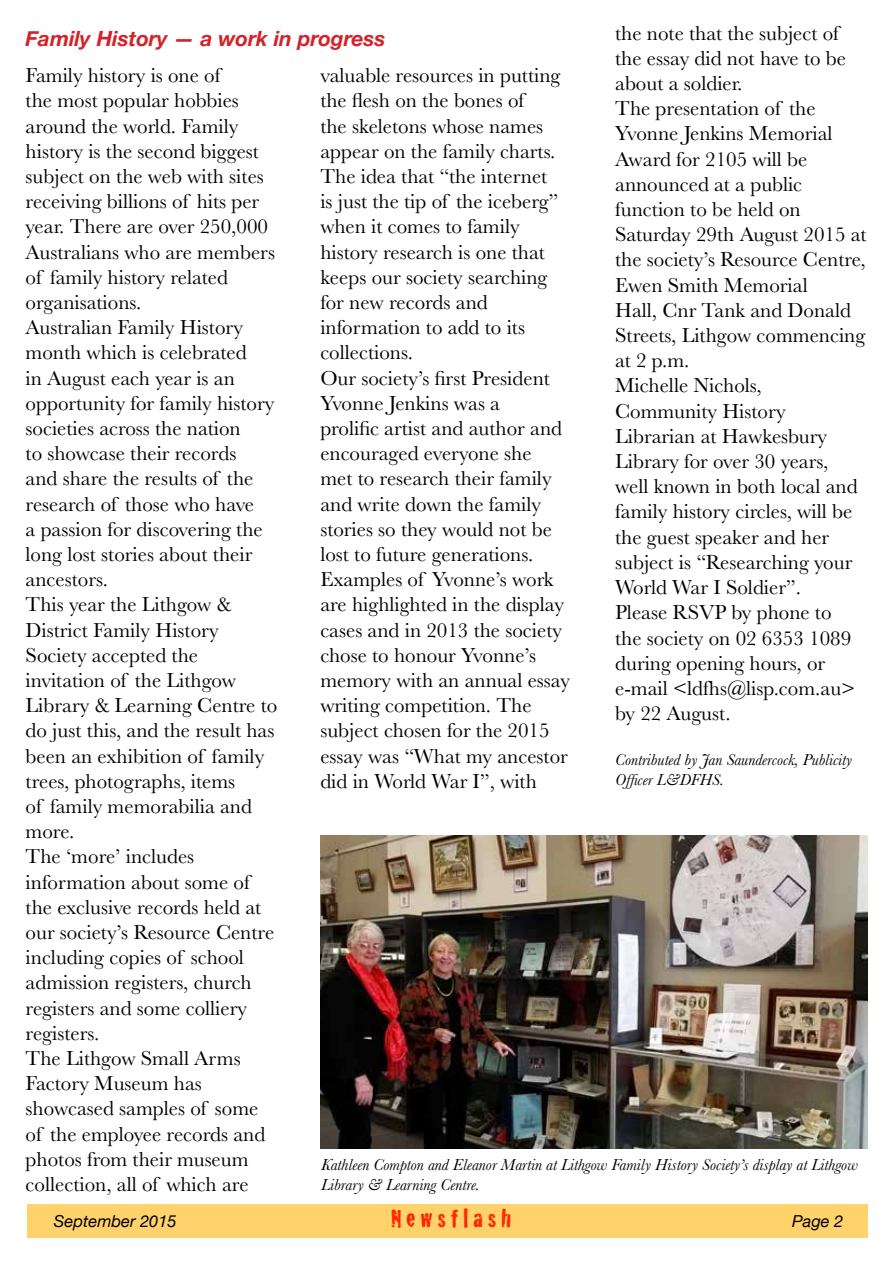
<style>
.page{position:relative;width:893px;height:1263px;background:#fff}
.page>*{position:absolute;margin:0;border:0;box-sizing:border-box;transform-origin:0 0}
.t1{font:27px "Cracked";color:#ff2600}
.t2{font:21px/25.2px "Baskerville";color:#000}
.t3{font:italic 700 21px "Helvetica Neue";color:#d2232a}
.t4{font:italic 16.5px/19.8px "Baskerville";color:#000}
.t5{font:italic 16.5px "Helvetica Neue";color:#000}
</style>
<div class="page">
<div style="left:27px;top:1204px;width:840px;height:33px;background:#ffd26c"></div>
<img style="left:320px;top:836px;width:547px;height:312px">
<p class="t2" style="left:615px;top:21px;width:253px">the note that the subject of the essay did not have to be about a soldier.<br>The presentation of the<br>Yvonne Jenkins Memorial<br>Award for 2105 will be announced at a public function to be held on<br>Saturday 29th August 2015 at the society’s Resource Centre,<br>Ewen Smith Memorial<br>Hall, Cnr Tank and Donald<br>Streets, Lithgow commencing at 2 p.m.<br>Michelle Nichols,<br>Community History<br>Librarian at Hawkesbury<br>Library for over 30 years, well known in both local and family history circles, will be the guest speaker and her subject is “Researching your<br>World War I Soldier”.<br>Please RSVP by phone to<br>the society on 02 6353 1089 during opening hours, or e-mail &lt;ldfhs@lisp.com.au&gt; by 22 August.</p>
<p class="t4" style="left:615px;top:750px;width:239px">Contributed by Jan Saundercock, Publicity<br>Officer L&amp;DFHS.</p>
<p class="t3" style="left:26px;top:22px;width:361px">Family History — a work in progress</p>
<p class="t2" style="left:26px;top:63px;width:253px">Family history is one of<br>the most popular hobbies around the world. Family history is the second biggest subject on the web with sites receiving billions of hits per year. There are over 250,000<br>Australians who are members of family history related organisations.<br>Australian Family History month which is celebrated<br>in August each year is an opportunity for family history societies across the nation<br>to showcase their records<br>and share the results of the research of those who have<br>a passion for discovering the long lost stories about their ancestors.<br>This year the Lithgow &amp;<br>District Family History<br>Society accepted the invitation of the Lithgow<br>Library &amp; Learning Centre to do just this, and the result has been an exhibition of family trees, photographs, items<br>of family memorabilia and more.<br>The ‘more’ includes information about some of the exclusive records held at our society’s Resource Centre including copies of school admission registers, church registers and some colliery registers.<br>The Lithgow Small Arms<br>Factory Museum has showcased samples of some of the employee records and photos from their museum collection, all of which are</p>
<p class="t2" style="left:320px;top:63px;width:251px">valuable resources in putting the flesh on the bones of<br>the skeletons whose names appear on the family charts.<br>The idea that “the internet<br>is just the tip of the iceberg” when it comes to family history research is one that keeps our society searching for new records and information to add to its collections.<br>Our society’s first President<br>Yvonne Jenkins was a<br>prolific artist and author and encouraged everyone she<br>met to research their family and write down the family stories so they would not be lost to future generations.<br>Examples of Yvonne’s work are highlighted in the display cases and in 2013 the society chose to honour Yvonne’s memory with an annual essay writing competition. The subject chosen for the 2015 essay was “What my ancestor did in World War I”, with</p>
<p class="t4" style="left:321px;top:1155px;width:538px">Kathleen Compton and Eleanor Martin at Lithgow Family History Society’s display at Lithgow<br>Library &amp; Learning Centre.</p>
<p class="t5" style="left:54px;top:1209px;width:124px">September 2015</p>
<p class="t1" style="left:391px;top:1197px;width:122px">N e w s f l a s h</p>
<p class="t5" style="left:792px;top:1209px;width:53px">Page 2</p>
</div>
